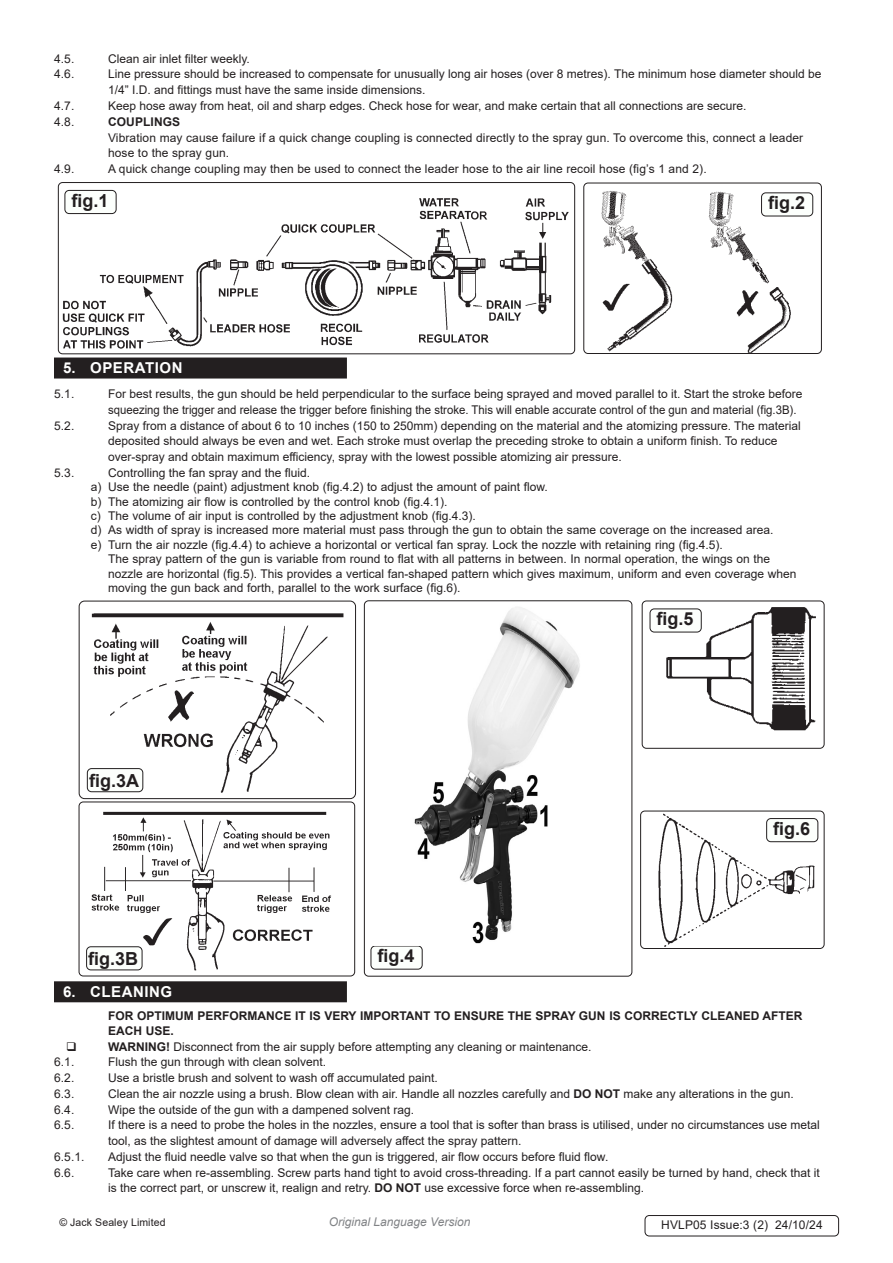
<style>
.page{position:relative;width:893px;height:1263px;background:#fff}
.page>*{position:absolute;margin:0;border:0;box-sizing:border-box;transform-origin:0 0}
.t1{font:700 18px "Arial";color:#231f20}
.t2{font:700 15px "Arial";letter-spacing:.035em;color:#fff}
.Body{font:12px/15.8px "Arial";color:#231f20}
.t3{font:700 12px "Arial";color:#231f20}
.Body__Footer{font:12px "Arial";letter-spacing:.01em;color:#231f20}
.t4{font:italic 12px "Arial";color:#808285}
.Body__Justified__7pt{font:10.5px "Arial";letter-spacing:.01em;color:#231f20}
.s1{font-weight:700}
</style>
<div class="page">
<div style="left:54px;top:357px;width:293px;height:21px;background:#231f20"></div>
<div style="left:54px;top:981px;width:293px;height:21px;background:#231f20"></div>
<img style="left:58px;top:189px;width:511px;height:165px">
<div style="left:58px;top:182px;width:517px;height:172px;border:1px solid #231f20;border-radius:4px"></div>
<img style="left:86px;top:613px;width:258px;height:180px">
<div style="left:79px;top:601px;width:277px;height:198px;border:1px solid #231f20;border-radius:5px"></div>
<img style="left:86px;top:811px;width:246px;height:160px">
<div style="left:79px;top:801px;width:276px;height:175px;border:1px solid #231f20;border-radius:4px"></div>
<img style="left:662px;top:607px;width:154px;height:124px">
<div style="left:642px;top:601px;width:182px;height:148px;border:1px solid #231f20;border-radius:4px"></div>
<img style="left:658px;top:813px;width:157px;height:134px">
<div style="left:640px;top:811px;width:184px;height:138px;border:1px solid #231f20;border-radius:4px"></div>
<div style="left:65px;top:190px;width:51px;height:24px;background:#fcfffc;border-radius:4px"></div>
<div style="left:65px;top:190px;width:52px;height:24px;border:1px solid #231f20;border-radius:4px"></div>
<div style="left:87px;top:947px;width:55px;height:23px;background:#fcfffc;border-radius:4px"></div>
<div style="left:86px;top:946px;width:56px;height:24px;border:1px solid #231f20;border-radius:4px"></div>
<div style="left:87px;top:768px;width:56px;height:24px;background:#fcfffc;border-radius:4px"></div>
<div style="left:87px;top:768px;width:56px;height:24px;border:1px solid #231f20;border-radius:4px"></div>
<div style="left:761px;top:192px;width:52px;height:24px;border:1px solid #231f20;border-radius:4px"></div>
<div style="left:371px;top:946px;width:52px;height:23px;border:1px solid #231f20;border-radius:4px"></div>
<div style="left:650px;top:609px;width:51px;height:23px;background:#fcfffc;border-radius:4px"></div>
<div style="left:650px;top:608px;width:52px;height:24px;border:1px solid #231f20;border-radius:4px"></div>
<div style="left:767px;top:818px;width:51px;height:24px;background:#fcfffc;border-radius:4px"></div>
<div style="left:766px;top:818px;width:52px;height:24px;border:1px solid #231f20;border-radius:4px"></div>
<img style="left:364px;top:601px;width:268px;height:343px">
<div style="left:364px;top:601px;width:268px;height:375px;border:1px solid #231f20;border-radius:4px"></div>
<img style="left:601px;top:191px;width:192px;height:161px">
<div style="left:583px;top:183px;width:239px;height:171px;border:1px solid #231f20;border-radius:4px"></div>
<div style="left:645px;top:1215px;width:194px;height:21px;border:1px solid #231f20;border-radius:4px"></div>
<p class="Body" style="left:54px;top:51px;width:22px">4.5.</p>
<p class="Body" style="left:108px;top:51px;width:143px">Clean air inlet filter weekly.</p>
<p class="Body" style="left:54px;top:66px;width:22px">4.6.</p>
<p class="Body" style="left:108px;top:66px;width:715px">Line pressure should be increased to compensate for unusually long air hoses (over 8 metres). The minimum hose diameter should be<br>1/4” I.D. and fittings must have the same inside dimensions.</p>
<p class="Body" style="left:54px;top:98px;width:22px">4.7.</p>
<p class="Body" style="left:108px;top:98px;width:640px">Keep hose away from heat, oil and sharp edges. Check hose for wear, and make certain that all connections are secure.</p>
<p class="Body" style="left:54px;top:114px;width:22px">4.8.</p>
<p class="t3" style="left:108px;top:113px;width:74px">COUPLINGS</p>
<p class="Body" style="left:108px;top:129px;width:697px">Vibration may cause failure if a quick change coupling is connected directly to the spray gun. To overcome this, connect a leader hose to the spray gun.</p>
<p class="Body" style="left:54px;top:161px;width:22px">4.9.</p>
<p class="Body" style="left:108px;top:161px;width:600px">A quick change coupling may then be used to connect the leader hose to the air line recoil hose (fig’s 1 and 2).</p>
<p class="t1" style="left:72px;top:188px;width:39px">fig.1</p>
<p class="t1" style="left:768px;top:190px;width:39px">fig.2</p>
<p class="t2" style="left:63px;top:357px;width:121px">5. OPERATION</p>
<p class="Body" style="left:54px;top:386px;width:22px">5.1.</p>
<p class="Body" style="left:108px;top:386px;width:696px">For best results, the gun should be held perpendicular to the surface being sprayed and moved parallel to it. Start the stroke before squeezing the trigger and release the trigger before finishing the stroke. This will enable accurate control of the gun and material (fig.3B).</p>
<p class="Body" style="left:54px;top:417px;width:22px">5.2.</p>
<p class="Body" style="left:108px;top:417px;width:694px">Spray from a distance of about 6 to 10 inches (150 to 250mm) depending on the material and the atomizing pressure. The material deposited should always be even and wet. Each stroke must overlap the preceding stroke to obtain a uniform finish. To reduce over-spray and obtain maximum efficiency, spray with the lowest possible atomizing air pressure.</p>
<p class="Body" style="left:54px;top:465px;width:22px">5.3.</p>
<p class="Body" style="left:108px;top:465px;width:204px">Controlling the fan spray and the fluid.</p>
<p class="Body" style="left:91px;top:479px;width:459px">a) Use the needle (paint) adjustment knob (fig.4.2) to adjust the amount of paint flow.</p>
<p class="Body" style="left:91px;top:493px;width:358px">b) The atomizing air flow is controlled by the control knob (fig.4.1).</p>
<p class="Body" style="left:91px;top:508px;width:387px">c) The volume of air input is controlled by the adjustment knob (fig.4.3).</p>
<p class="Body" style="left:91px;top:522px;width:684px">d) As width of spray is increased more material must pass through the gun to obtain the same coverage on the increased area.</p>
<p class="Body" style="left:91px;top:537px;width:633px">e) Turn the air nozzle (fig.4.4) to achieve a horizontal or vertical fan spray. Lock the nozzle with retaining ring (fig.4.5).</p>
<p class="Body" style="left:108px;top:551px;width:664px">The spray pattern of the gun is variable from round to flat with all patterns in between. In normal operation, the wings on the</p>
<p class="Body" style="left:108px;top:565px;width:690px">nozzle are horizontal (fig.5). This provides a vertical fan-shaped pattern which gives maximum, uniform and even coverage when</p>
<p class="Body" style="left:108px;top:580px;width:354px">moving the gun back and forth, parallel to the work surface (fig.6).</p>
<p class="t1" style="left:89px;top:767px;width:52px">fig.3A</p>
<p class="t1" style="left:88px;top:946px;width:52px">fig.3B</p>
<p class="t1" style="left:378px;top:943px;width:39px">fig.4</p>
<p class="t1" style="left:657px;top:606px;width:39px">fig.5</p>
<p class="t1" style="left:773px;top:816px;width:39px">fig.6</p>
<p class="t2" style="left:63px;top:981px;width:111px">6. CLEANING</p>
<p class="t3" style="left:108px;top:1008px;width:696px">FOR OPTIMUM PERFORMANCE IT IS VERY IMPORTANT TO ENSURE THE SPRAY GUN IS CORRECTLY CLEANED AFTER</p>
<p class="t3" style="left:108px;top:1022px;width:67px">EACH USE.</p>
<p class="Body" style="left:108px;top:1038px;width:485px"><span class="s1">WARNING!</span> Disconnect from the air supply before attempting any cleaning or maintenance.</p>
<p class="Body" style="left:54px;top:1054px;width:22px">6.1.</p>
<p class="Body" style="left:108px;top:1054px;width:220px">Flush the gun through with clean solvent.</p>
<p class="Body" style="left:54px;top:1070px;width:22px">6.2.</p>
<p class="Body" style="left:108px;top:1070px;width:331px">Use a bristle brush and solvent to wash off accumulated paint.</p>
<p class="Body" style="left:54px;top:1086px;width:22px">6.3.</p>
<p class="Body" style="left:108px;top:1086px;width:687px">Clean the air nozzle using a brush. Blow clean with air. Handle all nozzles carefully and <span class="s1">DO NOT</span> make any alterations in the gun.</p>
<p class="Body" style="left:54px;top:1101px;width:22px">6.4.</p>
<p class="Body" style="left:108px;top:1101px;width:308px">Wipe the outside of the gun with a dampened solvent rag.</p>
<p class="Body" style="left:54px;top:1117px;width:22px">6.5.</p>
<p class="Body" style="left:108px;top:1117px;width:713px">If there is a need to probe the holes in the nozzles, ensure a tool that is softer than brass is utilised, under no circumstances use metal tool, as the slightest amount of damage will adversely affect the spray pattern.</p>
<p class="Body" style="left:54px;top:1149px;width:32px">6.5.1.</p>
<p class="Body" style="left:108px;top:1149px;width:502px">Adjust the fluid needle valve so that when the gun is triggered, air flow occurs before fluid flow.</p>
<p class="Body" style="left:54px;top:1164px;width:22px">6.6.</p>
<p class="Body" style="left:108px;top:1164px;width:713px">Take care when re-assembling. Screw parts hand tight to avoid cross-threading. If a part cannot easily be turned by hand, check that it is the correct part, or unscrew it, realign and retry. <span class="s1">DO NOT</span> use excessive force when re-assembling.</p>
<p class="Body__Justified__7pt" style="left:59px;top:1215px;width:108px">© Jack Sealey Limited</p>
<p class="t4" style="left:329px;top:1214px;width:143px">Original Language Version</p>
<p class="Body__Footer" style="left:661px;top:1216px;width:163px">HVLP05 Issue:3 (2) 24/10/24</p>
</div>
